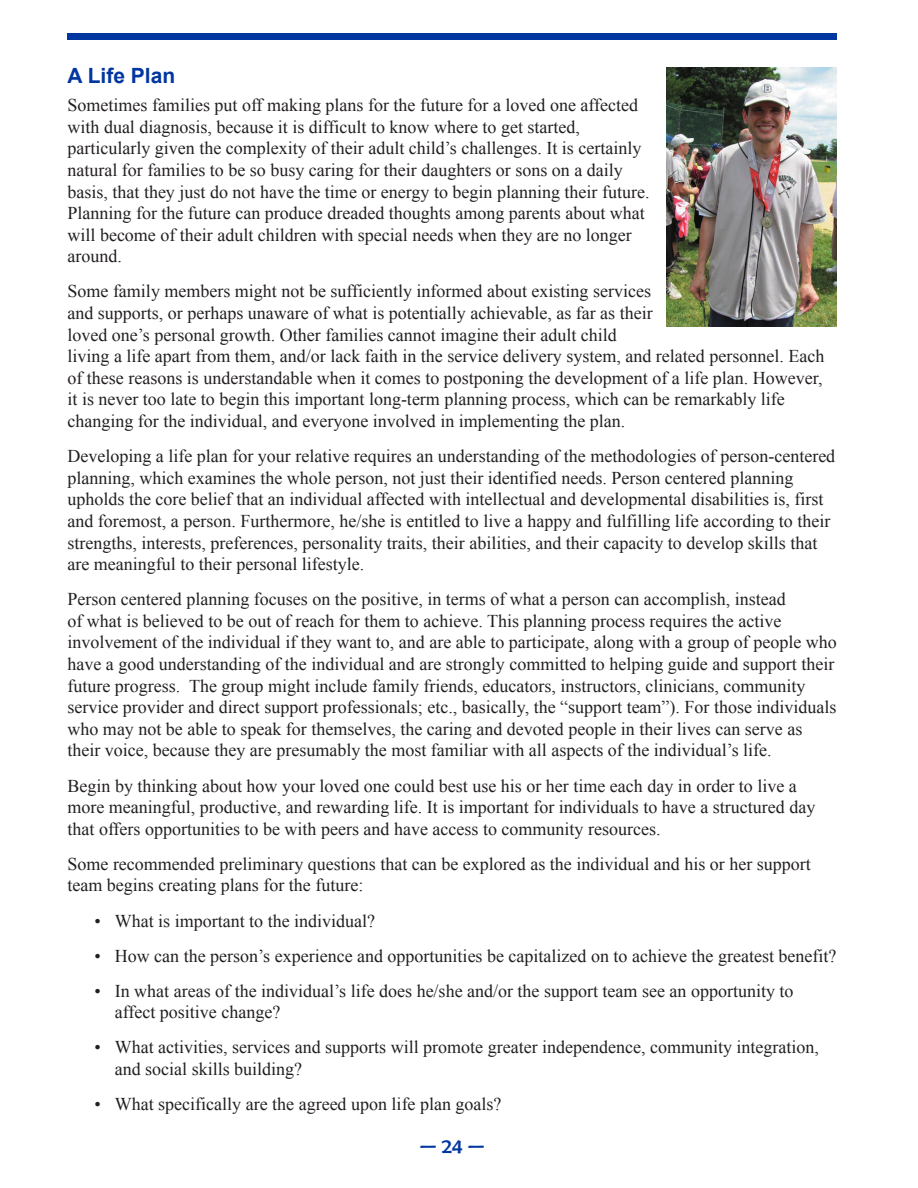
<style>
.page{position:relative;width:918px;height:1188px;background:#fff}
.page>*{position:absolute;margin:0;border:0;box-sizing:border-box;transform-origin:0 0}
.Subheaders{font:700 21px "Arial";color:#0036a0}
.t1{font:21px "Berlin Sans FB";color:#0036a0}
.Body_Text__1_Column{font:18px/21.6px "Times New Roman";color:#231f20}
</style>
<div class="page">
<div style="left:68px;top:33px;width:769px;height:6px;background:#0036a0"></div>
<img style="left:666px;top:68px;width:171px;height:259px">
<p class="Subheaders" style="left:68px;top:61px;width:109px">A Life Plan</p>
<p class="Body_Text__1_Column" style="left:68px;top:94px;width:584px">Sometimes families put off making plans for the future for a loved one affected with dual diagnosis, because it is difficult to know where to get started, particularly given the complexity of their adult child’s challenges. It is certainly natural for families to be so busy caring for their daughters or sons on a daily basis, that they just do not have the time or energy to begin planning their future.<br>Planning for the future can produce dreaded thoughts among parents about what will become of their adult children with special needs when they are no longer around.</p>
<p class="Body_Text__1_Column" style="left:68px;top:280px;width:758px">Some family members might not be sufficiently informed about existing services<br>and supports, or perhaps unaware of what is potentially achievable, as far as their<br>loved one’s personal growth. Other families cannot imagine their adult child<br>living a life apart from them, and/or lack faith in the service delivery system, and related personnel. Each of these reasons is understandable when it comes to postponing the development of a life plan. However, it is never too late to begin this important long-term planning process, which can be remarkably life changing for the individual, and everyone involved in implementing the plan.</p>
<p class="Body_Text__1_Column" style="left:68px;top:445px;width:769px">Developing a life plan for your relative requires an understanding of the methodologies of person-centered planning, which examines the whole person, not just their identified needs. Person centered planning upholds the core belief that an individual affected with intellectual and developmental disabilities is, first and foremost, a person. Furthermore, he/she is entitled to live a happy and fulfilling life according to their strengths, interests, preferences, personality traits, their abilities, and their capacity to develop skills that are meaningful to their personal lifestyle.</p>
<p class="Body_Text__1_Column" style="left:68px;top:588px;width:771px">Person centered planning focuses on the positive, in terms of what a person can accomplish, instead<br>of what is believed to be out of reach for them to achieve. This planning process requires the active involvement of the individual if they want to, and are able to participate, along with a group of people who have a good understanding of the individual and are strongly committed to helping guide and support their future progress. The group might include family friends, educators, instructors, clinicians, community service provider and direct support professionals; etc., basically, the “support team”). For those individuals who may not be able to speak for themselves, the caring and devoted people in their lives can serve as their voice, because they are presumably the most familiar with all aspects of the individual’s life.</p>
<p class="Body_Text__1_Column" style="left:68px;top:774px;width:749px">Begin by thinking about how your loved one could best use his or her time each day in order to live a more meaningful, productive, and rewarding life. It is important for individuals to have a structured day that offers opportunities to be with peers and have access to community resources.</p>
<p class="Body_Text__1_Column" style="left:68px;top:853px;width:745px">Some recommended preliminary questions that can be explored as the individual and his or her support team begins creating plans for the future:</p>
<p class="Body_Text__1_Column" style="left:94px;top:909px;width:282px">• What is important to the individual?</p>
<p class="Body_Text__1_Column" style="left:94px;top:945px;width:744px">• How can the person’s experience and opportunities be capitalized on to achieve the greatest benefit?</p>
<p class="Body_Text__1_Column" style="left:115px;top:980px;width:680px;text-indent:-20px">• In what areas of the individual’s life does he/she and/or the support team see an opportunity to affect positive change?</p>
<p class="Body_Text__1_Column" style="left:115px;top:1036px;width:706px;text-indent:-20px">• What activities, services and supports will promote greater independence, community integration, and social skills building?</p>
<p class="Body_Text__1_Column" style="left:94px;top:1093px;width:409px">• What specifically are the agreed upon life plan goals?</p>
<p class="t1" style="left:420px;top:1134px;width:66px">— 24 —</p>
</div>
